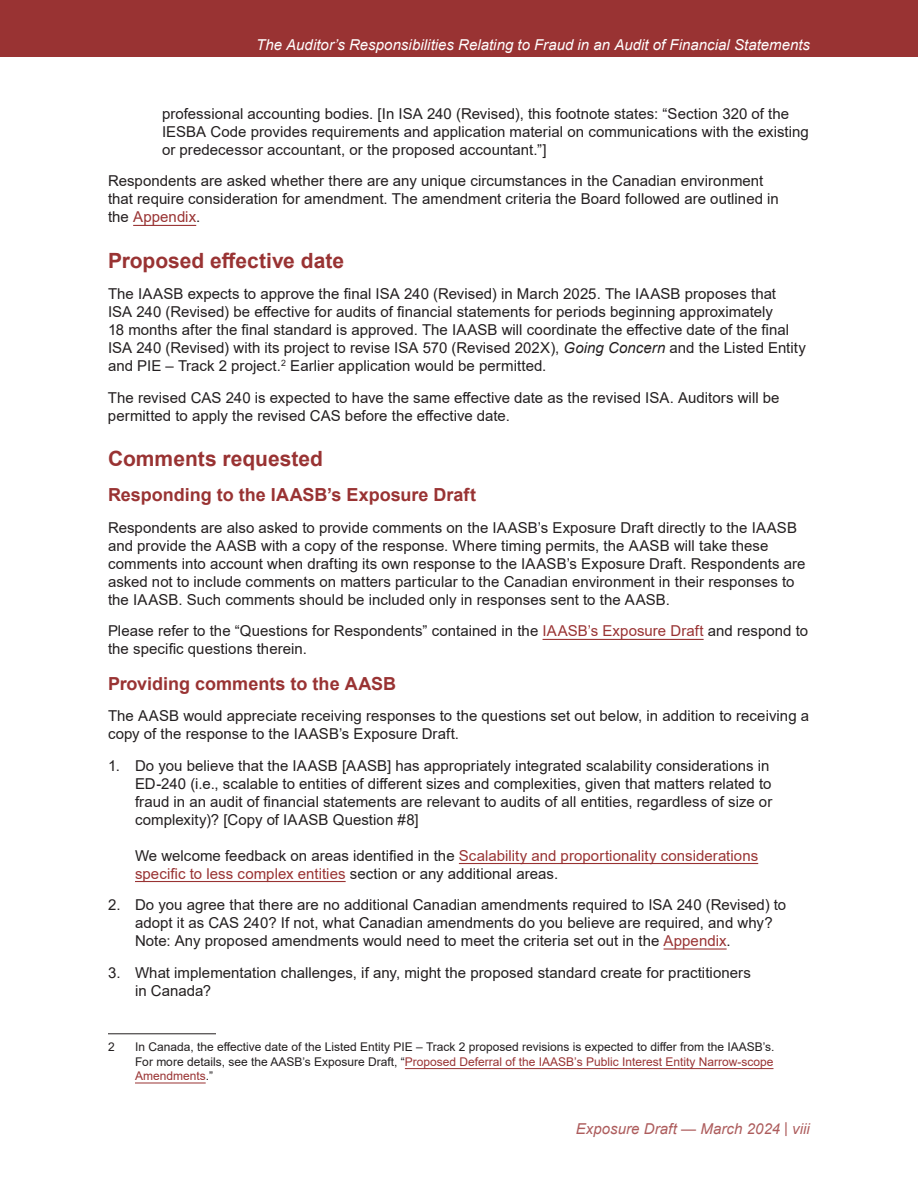
<style>
.page{position:relative;width:918px;height:1188px;background:#fff}
.page>*{position:absolute;margin:0;border:0;box-sizing:border-box;transform-origin:0 0}
.t1{font:700 21px "Arial";color:#933}
.t2{font:700 18px "Arial";color:#933}
.t3{font:15px/18px "Arial";letter-spacing:.005em;color:#231f20}
.t4{font:15px/18px "Arial";letter-spacing:.005em;color:#933}
.t5{font:italic 15px "Arial";color:#fff}
.t6{font:italic 15px "Arial";letter-spacing:.005em;color:#ad5c5c}
.t7{font:12px/14.4px "Arial";color:#933}
.t8{font:12px "Arial";color:#231f20}
.s1{color:#933}
.s2{font-style:italic}
.s3{color:#231f20}
</style>
<div class="page">
<div style="left:0;top:0;width:918px;height:57px;background:#933"></div>
<hr style="left:133px;top:225px;width:63px;height:1px;background:#933">
<hr style="left:543px;top:639px;width:161px;height:1px;background:#933">
<hr style="left:459px;top:863px;width:299px;height:1px;background:#933">
<hr style="left:135px;top:881px;width:211px;height:1px;background:#933">
<hr style="left:664px;top:948px;width:63px;height:2px;background:#933">
<hr style="left:108px;top:1033px;width:108px;height:1px;background:#231f20">
<hr style="left:405px;top:1068px;width:369px;height:1px;background:#933">
<hr style="left:135px;top:1083px;width:71px;height:1px;background:#933">
<p class="t5" style="left:256px;top:35px;width:555px">The Auditor’s Responsibilities Relating to Fraud in an Audit of Financial Statements</p>
<p class="t3" style="left:162px;top:105px;width:648px">professional accounting bodies. [In ISA 240 (Revised), this footnote states: “Section 320 of the<br>IESBA Code provides requirements and application material on communications with the existing or predecessor accountant, or the proposed accountant.”]</p>
<p class="t3" style="left:108px;top:172px;width:672px">Respondents are asked whether there are any unique circumstances in the Canadian environment that require consideration for amendment. The amendment criteria the Board followed are outlined in the <span class="s1">Appendix</span>.</p>
<h2 class="t1" style="left:108px;top:246px;width:238px">Proposed effective date</h2>
<p class="t3" style="left:108px;top:285px;width:699px">The IAASB expects to approve the final ISA 240 (Revised) in March 2025. The IAASB proposes that<br>ISA 240 (Revised) be effective for audits of financial statements for periods beginning approximately<br>18 months after the final standard is approved. The IAASB will coordinate the effective date of the final ISA 240 (Revised) with its project to revise ISA 570 (Revised 202X), <span class="s2">Going Concern</span> and the Listed Entity and PIE – Track 2 project.<sup>2</sup> Earlier application would be permitted.</p>
<p class="t3" style="left:108px;top:389px;width:673px">The revised CAS 240 is expected to have the same effective date as the revised ISA. Auditors will be permitted to apply the revised CAS before the effective date.</p>
<h2 class="t1" style="left:108px;top:444px;width:216px">Comments requested</h2>
<h3 class="t2" style="left:108px;top:482px;width:370px">Responding to the IAASB’s Exposure Draft</h3>
<p class="t3" style="left:108px;top:519px;width:699px">Respondents are also asked to provide comments on the IAASB’s Exposure Draft directly to the IAASB and provide the AASB with a copy of the response. Where timing permits, the AASB will take these comments into account when drafting its own response to the IAASB’s Exposure Draft. Respondents are asked not to include comments on matters particular to the Canadian environment in their responses to the IAASB. Such comments should be included only in responses sent to the AASB.</p>
<p class="t3" style="left:108px;top:622px;width:702px">Please refer to the “Questions for Respondents” contained in the <span class="s1">IAASB’s Exposure Draft</span> and respond to the specific questions therein.</p>
<h3 class="t2" style="left:108px;top:671px;width:290px">Providing comments to the AASB</h3>
<p class="t3" style="left:108px;top:707px;width:703px">The AASB would appreciate receiving responses to the questions set out below, in addition to receiving a copy of the response to the IAASB’s Exposure Draft.</p>
<p class="t3" style="left:135px;top:756px;width:639px;text-indent:-27px">1. Do you believe that the IAASB [AASB] has appropriately integrated scalability considerations in ED-240 (i.e., scalable to entities of different sizes and complexities, given that matters related to fraud in an audit of financial statements are relevant to audits of all entities, regardless of size or complexity)? [Copy of IAASB Question #8]</p>
<p class="t4" style="left:135px;top:846px;width:625px"><span class="s3">We welcome feedback on areas identified in the</span> Scalability and proportionality considerations specific to less complex entities <span class="s3">section or any additional areas.</span></p>
<p class="t3" style="left:135px;top:896px;width:653px;text-indent:-27px">2. Do you agree that there are no additional Canadian amendments required to ISA 240 (Revised) to adopt it as CAS 240? If not, what Canadian amendments do you believe are required, and why?<br>Note: Any proposed amendments would need to meet the criteria set out in the <span class="s1">Appendix</span>.</p>
<p class="t3" style="left:135px;top:963px;width:617px;text-indent:-27px">3. What implementation challenges, if any, might the proposed standard create for practitioners in Canada?</p>
<p class="t8" style="left:108px;top:1039px;width:8px">2</p>
<p class="t8" style="left:135px;top:1039px;width:641px">In Canada, the effective date of the Listed Entity PIE – Track 2 proposed revisions is expected to differ from the IAASB’s.</p>
<p class="t7" style="left:135px;top:1054px;width:640px"><span class="s3">For more details, see the AASB’s Exposure Draft, “</span>Proposed Deferral of the IAASB’s Public Interest Entity Narrow-scope<br>Amendments<span class="s3">.”</span></p>
<p class="t6" style="left:576px;top:1119px;width:236px">Exposure Draft — March 2024 | viii</p>
</div>
